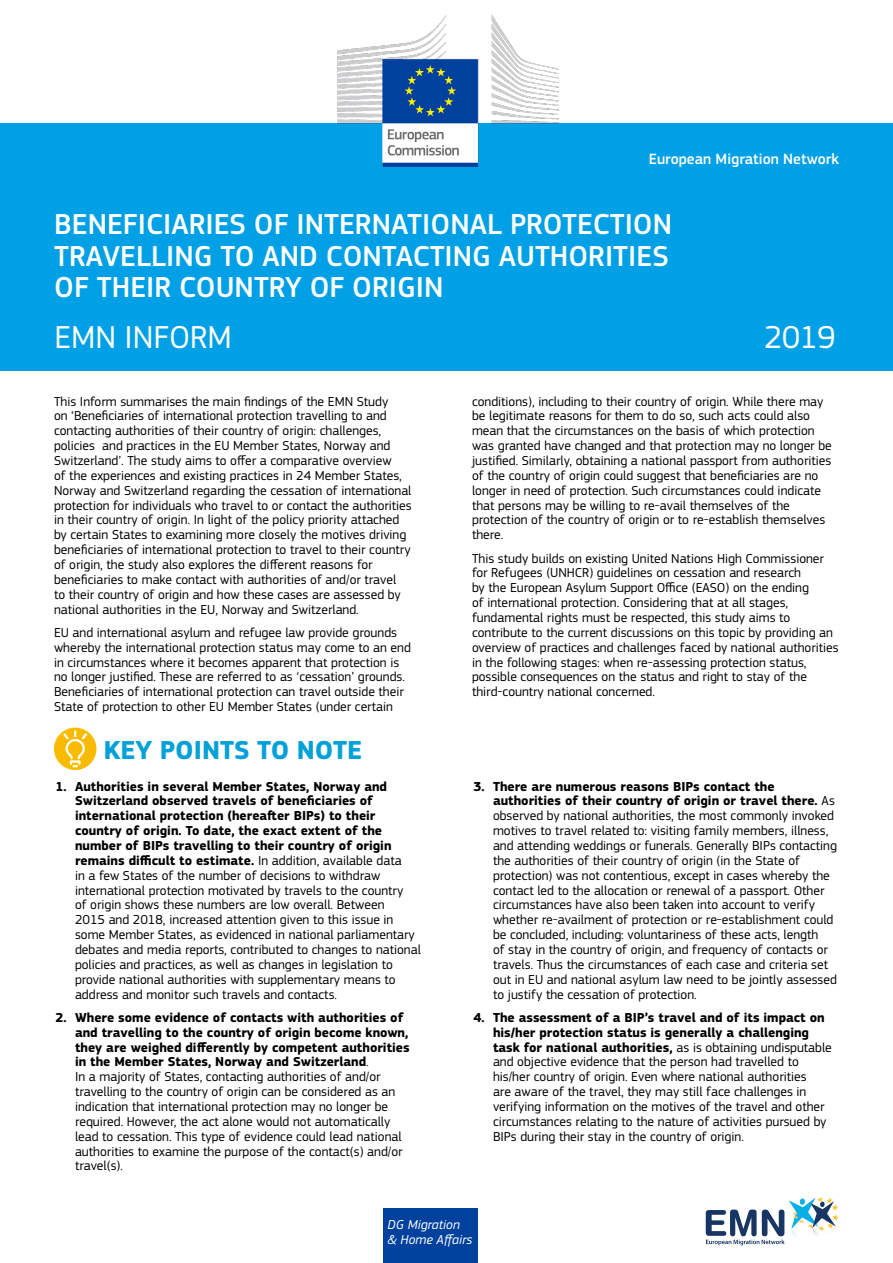
<style>
.page{position:relative;width:893px;height:1263px;background:#fff}
.page>*{position:absolute;margin:0;border:0;box-sizing:border-box;transform-origin:0 0}
.t1{font:33px "EC Square Sans Pro";color:#fff}
.t2{font:500 30px/31.5px "EC Square Sans Pro";color:#fff;text-align:justify}
.t3{font:700 27px "EC Square Sans Pro";color:#00a1d8}
.t4{font:500 15.45px "EC Square Sans Pro";color:#fff}
.t5{font:13.5px/14.9px "EC Square Sans Pro";color:#000}
.t6{font:italic 13.5px/14.9px "EC Square Sans Pro";color:#fff}
.s1{font-weight:700}
</style>
<div class="page">
<div style="left:0;top:123px;width:893px;height:248px;background:#00a0e6"></div>
<img style="left:337px;top:15px;width:222px;height:151px">
<div style="left:383px;top:1209px;width:95px;height:54px;background:#00419e"></div>
<svg style="left:706px;top:1197px;width:133px;height:49px"></svg>
<div style="left:54px;top:728px;width:42px;height:42px;background:#f9bb00;border-radius:50%"></div>
<svg style="left:61px;top:731px;width:28px;height:36px"></svg>
<p class="t4" style="left:649px;top:150px;width:192px">European Migration Network</p>
<h2 class="t2" style="left:54px;top:209px;width:619px">BENEFICIARIES OF INTERNATIONAL PROTECTION TRAVELLING TO AND CONTACTING AUTHORITIES OF THEIR COUNTRY OF ORIGIN</h2>
<h1 class="t1" style="left:54px;top:318px;width:179px">EMN INFORM</h1>
<h1 class="t1" style="left:764px;top:318px;width:73px">2019</h1>
<p class="t5" style="left:54px;top:394px;width:359px">This Inform summarises the main findings of the EMN Study<br>on ‘Beneficiaries of international protection travelling to and contacting authorities of their country of origin: challenges, policies and practices in the EU Member States, Norway and Switzerland’. The study aims to offer a comparative overview<br>of the experiences and existing practices in 24 Member States, Norway and Switzerland regarding the cessation of international protection for individuals who travel to or contact the authorities in their country of origin. In light of the policy priority attached by certain States to examining more closely the motives driving beneficiaries of international protection to travel to their country of origin, the study also explores the different reasons for beneficiaries to make contact with authorities of and/or travel<br>to their country of origin and how these cases are assessed by national authorities in the EU, Norway and Switzerland.</p>
<p class="t5" style="left:54px;top:625px;width:358px">EU and international asylum and refugee law provide grounds whereby the international protection status may come to an end in circumstances where it becomes apparent that protection is no longer justified. These are referred to as ‘cessation’ grounds.<br>Beneficiaries of international protection can travel outside their State of protection to other EU Member States (under certain</p>
<h3 class="t3" style="left:104px;top:734px;width:260px">KEY POINTS TO NOTE</h3>
<p class="t5" style="left:75px;top:779px;width:347px;text-indent:-19px"><span class="s1">1. Authorities in several Member States, Norway and Switzerland observed travels of beneficiaries of international protection (hereafter BIPs) to their country of origin. To date, the exact extent of the number of BIPs travelling to their country of origin remains difficult to estimate.</span> In addition, available data<br>in a few States of the number of decisions to withdraw international protection motivated by travels to the country<br>of origin shows these numbers are low overall. Between<br>2015 and 2018, increased attention given to this issue in some Member States, as evidenced in national parliamentary debates and media reports, contributed to changes to national policies and practices, as well as changes in legislation to provide national authorities with supplementary means to address and monitor such travels and contacts.</p>
<p class="t5" style="left:75px;top:1010px;width:336px;text-indent:-19px"><span class="s1">2. Where some evidence of contacts with authorities of and travelling to the country of origin become known, they are weighed differently by competent authorities in the Member States, Norway and Switzerland</span>.<br>In a majority of States, contacting authorities of and/or travelling to the country of origin can be considered as an indication that international protection may no longer be required. However, the act alone would not automatically lead to cessation. This type of evidence could lead national authorities to examine the purpose of the contact(s) and/or travel(s).</p>
<p class="t5" style="left:472px;top:394px;width:361px">conditions), including to their country of origin. While there may be legitimate reasons for them to do so, such acts could also mean that the circumstances on the basis of which protection was granted have changed and that protection may no longer be justified. Similarly, obtaining a national passport from authorities of the country of origin could suggest that beneficiaries are no longer in need of protection. Such circumstances could indicate that persons may be willing to re-avail themselves of the protection of the country of origin or to re-establish themselves there.</p>
<p class="t5" style="left:472px;top:551px;width:368px">This study builds on existing United Nations High Commissioner for Refugees (UNHCR) guidelines on cessation and research<br>by the European Asylum Support Office (EASO) on the ending<br>of international protection. Considering that at all stages, fundamental rights must be respected, this study aims to contribute to the current discussions on this topic by providing an overview of practices and challenges faced by national authorities in the following stages: when re-assessing protection status, possible consequences on the status and right to stay of the third-country national concerned.</p>
<p class="t5" style="left:493px;top:779px;width:346px;text-indent:-19px"><span class="s1">3. There are numerous reasons BIPs contact the authorities of their country of origin or travel there.</span> As observed by national authorities, the most commonly invoked motives to travel related to: visiting family members, illness, and attending weddings or funerals. Generally BIPs contacting the authorities of their country of origin (in the State of protection) was not contentious, except in cases whereby the contact led to the allocation or renewal of a passport. Other circumstances have also been taken into account to verify whether re-availment of protection or re-establishment could be concluded, including: voluntariness of these acts, length<br>of stay in the country of origin, and frequency of contacts or travels. Thus the circumstances of each case and criteria set out in EU and national asylum law need to be jointly assessed to justify the cessation of protection.</p>
<p class="t5" style="left:493px;top:1010px;width:340px;text-indent:-19px"><span class="s1">4. The assessment of a BIP’s travel and of its impact on his/her protection status is generally a challenging task for national authorities,</span> as is obtaining undisputable and objective evidence that the person had travelled to his/her country of origin. Even where national authorities<br>are aware of the travel, they may still face challenges in verifying information on the motives of the travel and other circumstances relating to the nature of activities pursued by BIPs during their stay in the country of origin.</p>
<p class="t6" style="left:388px;top:1217px;width:86px">DG Migration &amp; Home Affairs</p>
</div>
